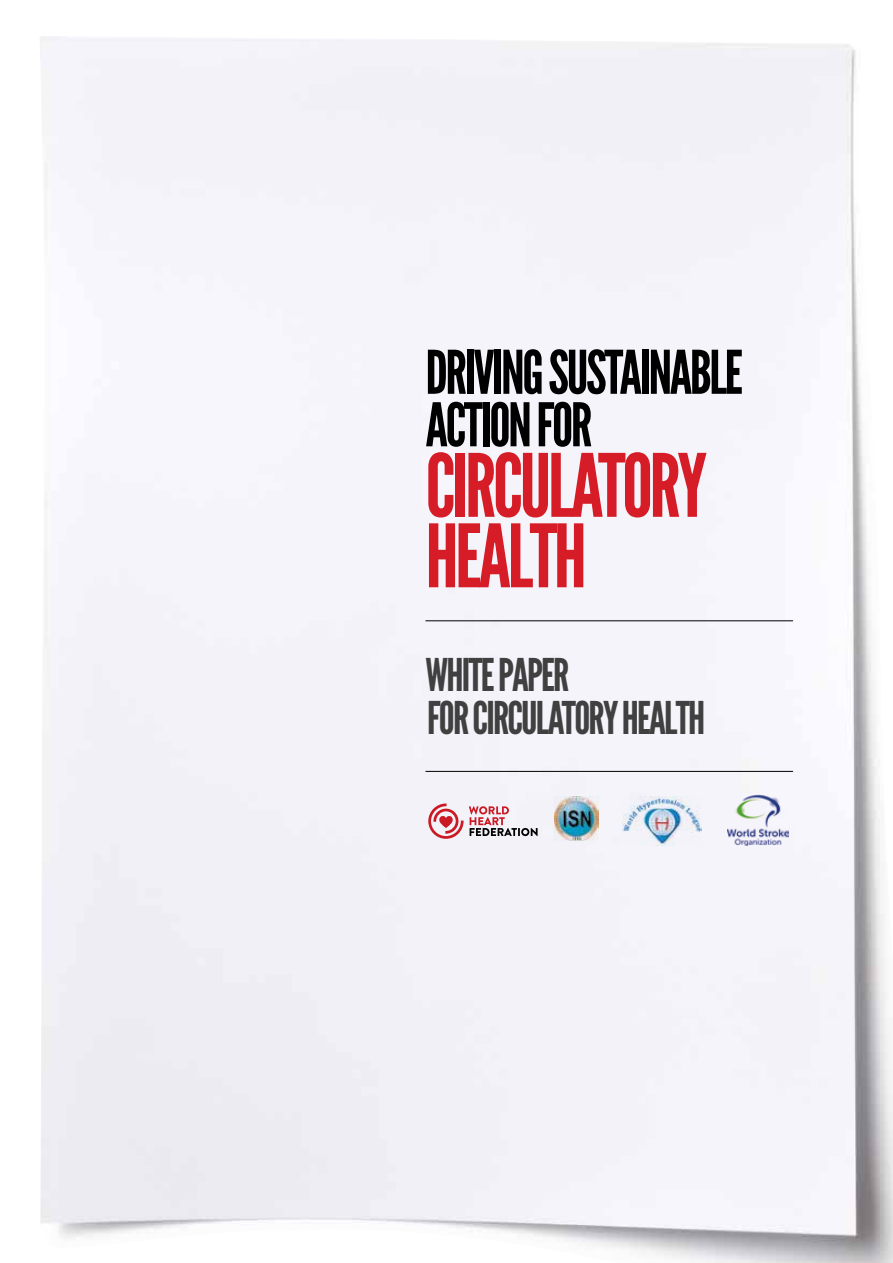
<style>
.page{position:relative;width:893px;height:1263px;background:#fff}
.page>*{position:absolute;margin:0;border:0;box-sizing:border-box;transform-origin:0 0}
.t1{font:87px/70.5px "League Gothic";letter-spacing:-.04em;color:#d61c26}
.t2{font:60px/52.5px "League Gothic";letter-spacing:-.04em;color:#000}
.t3{font:45px "League Gothic";letter-spacing:-.04em;color:#404040}
</style>
<div class="page">
<img style="left:40px;top:36px;width:853px;height:1227px">
<svg style="left:428px;top:803px;width:110px;height:36px"></svg>
<img style="left:555px;top:796px;width:43px;height:44px">
<img style="left:622px;top:796px;width:79px;height:50px">
<img style="left:728px;top:794px;width:60px;height:51px">
<hr style="left:425px;top:771px;width:368px;height:1px;background:#000">
<hr style="left:425px;top:620px;width:368px;height:1px;background:#000">
<h2 class="t2" style="left:425px;top:346px;width:319px">DRIVING SUSTAINABLE<br>ACTION FOR</h2>
<h1 class="t1" style="left:425px;top:451px;width:283px">CIRCULATORY<br>HEALTH</h1>
<p class="t3" style="left:425px;top:649px;width:146px">WHITE PAPER</p>
<p class="t3" style="left:427px;top:691px;width:280px">FOR CIRCULATORY HEALTH</p>
</div>
